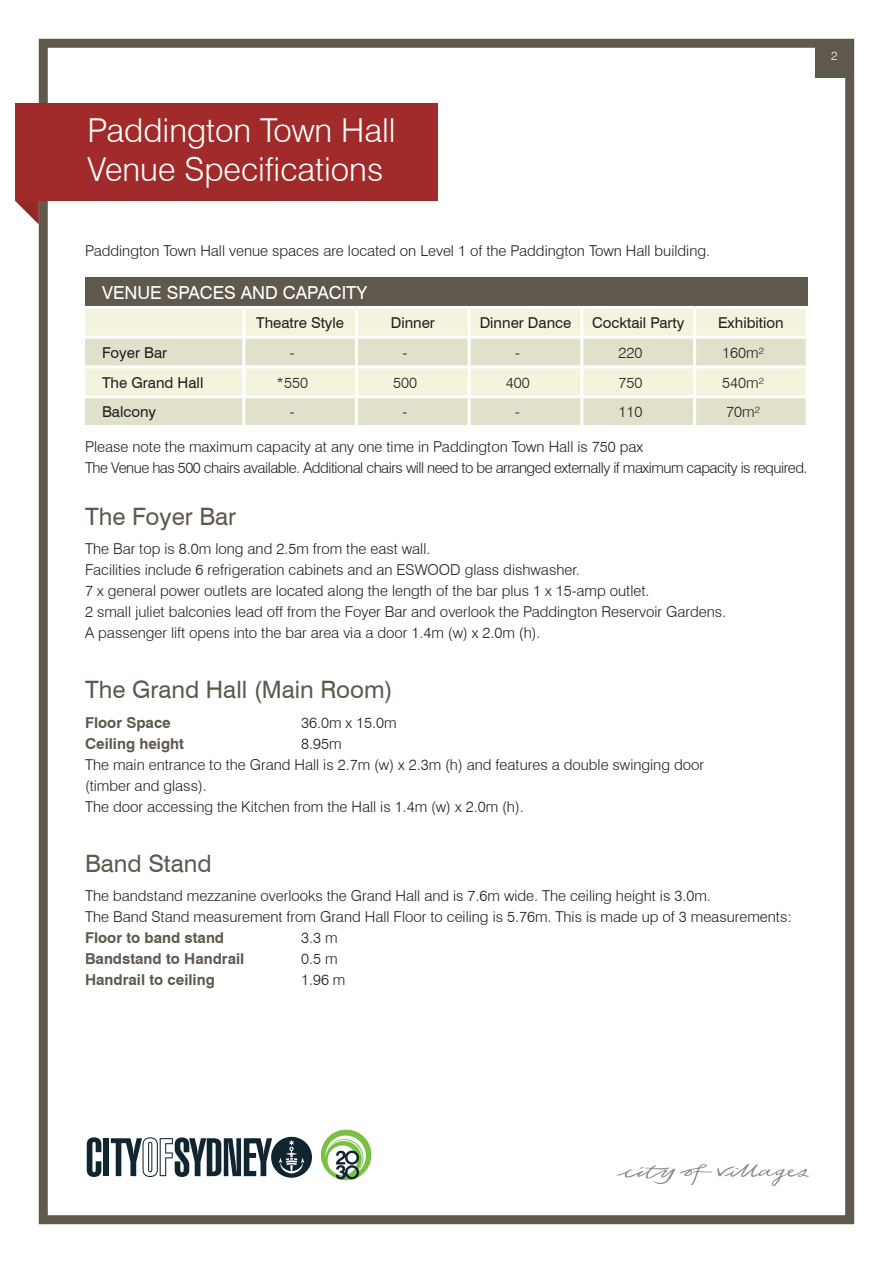
<style>
.page{position:relative;width:893px;height:1263px;background:#fff}
.page>*{position:absolute;margin:0;border:0;box-sizing:border-box;transform-origin:0 0}
.t1{font:300 33px/39px "Swiss 721 BT";color:#fff}
.t2{font:24px "Swiss 721 BT";color:#5f594d}
.TABLE_H1{font:18px "Swiss 721 BT";color:#fff}
.BULLETS{font:300 15px/21px "Swiss 721 BT";color:#231f20}
.BULLETS-2{font:300 15px/21px "Swiss 721 BT";letter-spacing:-.03em;color:#231f20}
.BODY{font:300 15px "Swiss 721 BT";color:#231f20}
.BODY-2{font:15px "Swiss 721 BT";color:#231f20}
.BULLETS-3{font:700 15px "Swiss 721 BT";color:#5f594d}
.t3{font:300 12px "Swiss 721 BT";color:#fff}
</style>
<div class="page">
<div style="left:39px;top:39px;width:815px;height:1185px;border:9px solid #61584e"></div>
<svg style="left:15px;top:201px;width:24px;height:24px"></svg>
<div style="left:15px;top:103px;width:423px;height:98px;background:#a02b2a"></div>
<div style="left:85px;top:277px;width:722px;height:30px;background:#5f594d"></div>
<div style="left:85px;top:309px;width:721px;height:27px;background:#f4f4de"></div>
<svg style="left:85px;top:339px;width:721px;height:86px;background:#e7e7d1"></svg>
<hr style="left:242px;top:309px;width:3px;height:27px;background:#fff">
<hr style="left:355px;top:309px;width:3px;height:27px;background:#fff">
<hr style="left:468px;top:309px;width:3px;height:27px;background:#fff">
<hr style="left:580px;top:309px;width:3px;height:27px;background:#fff">
<hr style="left:242px;top:339px;width:3px;height:26px;background:#fff">
<hr style="left:355px;top:339px;width:3px;height:26px;background:#fff">
<hr style="left:468px;top:339px;width:3px;height:26px;background:#fff">
<hr style="left:580px;top:339px;width:3px;height:26px;background:#fff">
<hr style="left:242px;top:368px;width:3px;height:27px;background:#fff">
<hr style="left:355px;top:368px;width:3px;height:27px;background:#fff">
<hr style="left:468px;top:368px;width:3px;height:27px;background:#fff">
<hr style="left:580px;top:368px;width:3px;height:27px;background:#fff">
<hr style="left:242px;top:398px;width:3px;height:27px;background:#fff">
<hr style="left:355px;top:398px;width:3px;height:27px;background:#fff">
<hr style="left:468px;top:398px;width:3px;height:27px;background:#fff">
<hr style="left:580px;top:398px;width:3px;height:27px;background:#fff">
<hr style="left:85px;top:306px;width:159px;height:3px;background:#fff">
<hr style="left:244px;top:306px;width:112px;height:3px;background:#fff">
<hr style="left:356px;top:306px;width:113px;height:3px;background:#fff">
<hr style="left:469px;top:306px;width:113px;height:3px;background:#fff">
<hr style="left:582px;top:306px;width:112px;height:3px;background:#fff">
<hr style="left:85px;top:365px;width:159px;height:3px;background:#fff">
<hr style="left:244px;top:365px;width:112px;height:3px;background:#fff">
<hr style="left:356px;top:365px;width:113px;height:3px;background:#fff">
<hr style="left:469px;top:365px;width:113px;height:3px;background:#fff">
<hr style="left:582px;top:365px;width:112px;height:3px;background:#fff">
<hr style="left:85px;top:395px;width:159px;height:3px;background:#fff">
<hr style="left:244px;top:395px;width:112px;height:3px;background:#fff">
<hr style="left:356px;top:395px;width:113px;height:3px;background:#fff">
<hr style="left:469px;top:395px;width:113px;height:3px;background:#fff">
<hr style="left:582px;top:395px;width:112px;height:3px;background:#fff">
<hr style="left:694px;top:365px;width:115px;height:3px;background:#fff">
<hr style="left:694px;top:395px;width:115px;height:3px;background:#fff">
<hr style="left:694px;top:306px;width:115px;height:3px;background:#fff">
<hr style="left:693px;top:309px;width:3px;height:27px;background:#fff">
<hr style="left:693px;top:339px;width:3px;height:26px;background:#fff">
<hr style="left:693px;top:368px;width:3px;height:27px;background:#fff">
<hr style="left:693px;top:398px;width:3px;height:27px;background:#fff">
<div style="left:815px;top:39px;width:39px;height:39px;background:#5f594d"></div>
<svg style="left:320px;top:1129px;width:52px;height:52px"></svg>
<svg style="left:87px;top:1137px;width:14px;height:40px"></svg>
<div style="left:103px;top:1138px;width:6px;height:38px;background:#112530"></div>
<svg style="left:111px;top:1137px;width:201px;height:41px"></svg>
<svg style="left:616px;top:1164px;width:193px;height:22px"></svg>
<p class="t1" style="left:87px;top:111px;width:310px">Paddington Town Hall<br>Venue Specifications</p>
<p class="BODY" style="left:85px;top:241px;width:627px">Paddington Town Hall venue spaces are located on Level 1 of the Paddington Town Hall building.</p>
<p class="TABLE_H1" style="left:102px;top:282px;width:267px">VENUE SPACES AND CAPACITY</p>
<p class="BODY-2" style="left:256px;top:314px;width:90px">Theatre Style</p>
<p class="BODY-2" style="left:391px;top:314px;width:46px">Dinner</p>
<p class="BODY-2" style="left:480px;top:314px;width:93px">Dinner Dance</p>
<p class="BODY-2" style="left:592px;top:314px;width:94px">Cocktail Party</p>
<p class="BODY-2" style="left:718px;top:314px;width:67px">Exhibition</p>
<p class="BODY-2" style="left:102px;top:343px;width:67px">Foyer Bar</p>
<p class="BODY" style="left:290px;top:343px;width:6px">-</p>
<p class="BODY" style="left:403px;top:343px;width:6px">-</p>
<p class="BODY" style="left:515px;top:343px;width:6px">-</p>
<p class="BODY" style="left:618px;top:343px;width:25px">220</p>
<p class="BODY" style="left:722px;top:343px;width:43px">160m²</p>
<p class="BODY-2" style="left:102px;top:373px;width:103px">The Grand Hall</p>
<p class="BODY" style="left:277px;top:373px;width:33px">*550</p>
<p class="BODY" style="left:393px;top:373px;width:25px">500</p>
<p class="BODY" style="left:506px;top:373px;width:25px">400</p>
<p class="BODY" style="left:618px;top:373px;width:25px">750</p>
<p class="BODY" style="left:722px;top:373px;width:43px">540m²</p>
<p class="BODY-2" style="left:102px;top:403px;width:56px">Balcony</p>
<p class="BODY" style="left:290px;top:403px;width:6px">-</p>
<p class="BODY" style="left:403px;top:403px;width:6px">-</p>
<p class="BODY" style="left:515px;top:403px;width:6px">-</p>
<p class="BODY" style="left:618px;top:403px;width:25px">110</p>
<p class="BODY" style="left:726px;top:403px;width:35px">70m²</p>
<p class="BULLETS-2" style="left:85px;top:436px;width:724px">Please note the maximum capacity at any one time in Paddington Town Hall is 750 pax<br>The Venue has 500 chairs available. Additional chairs will need to be arranged externally if maximum capacity is required.</p>
<h3 class="t2" style="left:85px;top:501px;width:153px">The Foyer Bar</h3>
<p class="BULLETS" style="left:85px;top:538px;width:347px">The Bar top is 8.0m long and 2.5m from the east wall.</p>
<p class="BULLETS" style="left:85px;top:559px;width:496px">Facilities include 6 refrigeration cabinets and an ESWOOD glass dishwasher.</p>
<p class="BULLETS" style="left:85px;top:580px;width:566px">7 x general power outlets are located along the length of the bar plus 1 x 15-amp outlet.</p>
<p class="BULLETS" style="left:85px;top:601px;width:643px">2 small juliet balconies lead off from the Foyer Bar and overlook the Paddington Reservoir Gardens.</p>
<p class="BULLETS" style="left:85px;top:622px;width:457px">A passenger lift opens into the bar area via a door 1.4m (w) x 2.0m (h).</p>
<h3 class="t2" style="left:85px;top:675px;width:309px">The Grand Hall (Main Room)</h3>
<p class="BULLETS-3" style="left:85px;top:713px;width:87px">Floor Space</p>
<p class="BULLETS" style="left:301px;top:712px;width:97px">36.0m x 15.0m</p>
<p class="BULLETS-3" style="left:85px;top:734px;width:100px">Ceiling height</p>
<p class="BULLETS" style="left:301px;top:733px;width:42px">8.95m</p>
<p class="BULLETS" style="left:85px;top:754px;width:621px">The main entrance to the Grand Hall is 2.7m (w) x 2.3m (h) and features a double swinging door</p>
<p class="BULLETS" style="left:85px;top:775px;width:123px">(timber and glass).</p>
<p class="BULLETS" style="left:85px;top:796px;width:440px">The door accessing the Kitchen from the Hall is 1.4m (w) x 2.0m (h).</p>
<h3 class="t2" style="left:85px;top:848px;width:128px">Band Stand</h3>
<p class="BULLETS" style="left:85px;top:885px;width:708px">The bandstand mezzanine overlooks the Grand Hall and is 7.6m wide. The ceiling height is 3.0m.<br>The Band Stand measurement from Grand Hall Floor to ceiling is 5.76m. This is made up of 3 measurements:</p>
<p class="BULLETS-3" style="left:85px;top:929px;width:141px">Floor to band stand</p>
<p class="BULLETS" style="left:301px;top:927px;width:38px">3.3 m</p>
<p class="BULLETS-3" style="left:85px;top:950px;width:161px">Bandstand to Handrail</p>
<p class="BULLETS" style="left:301px;top:948px;width:38px">0.5 m</p>
<p class="BULLETS-3" style="left:85px;top:971px;width:131px">Handrail to ceiling</p>
<p class="BULLETS" style="left:301px;top:969px;width:46px">1.96 m</p>
<p class="t3" style="left:831px;top:49px;width:8px">2</p>
</div>
